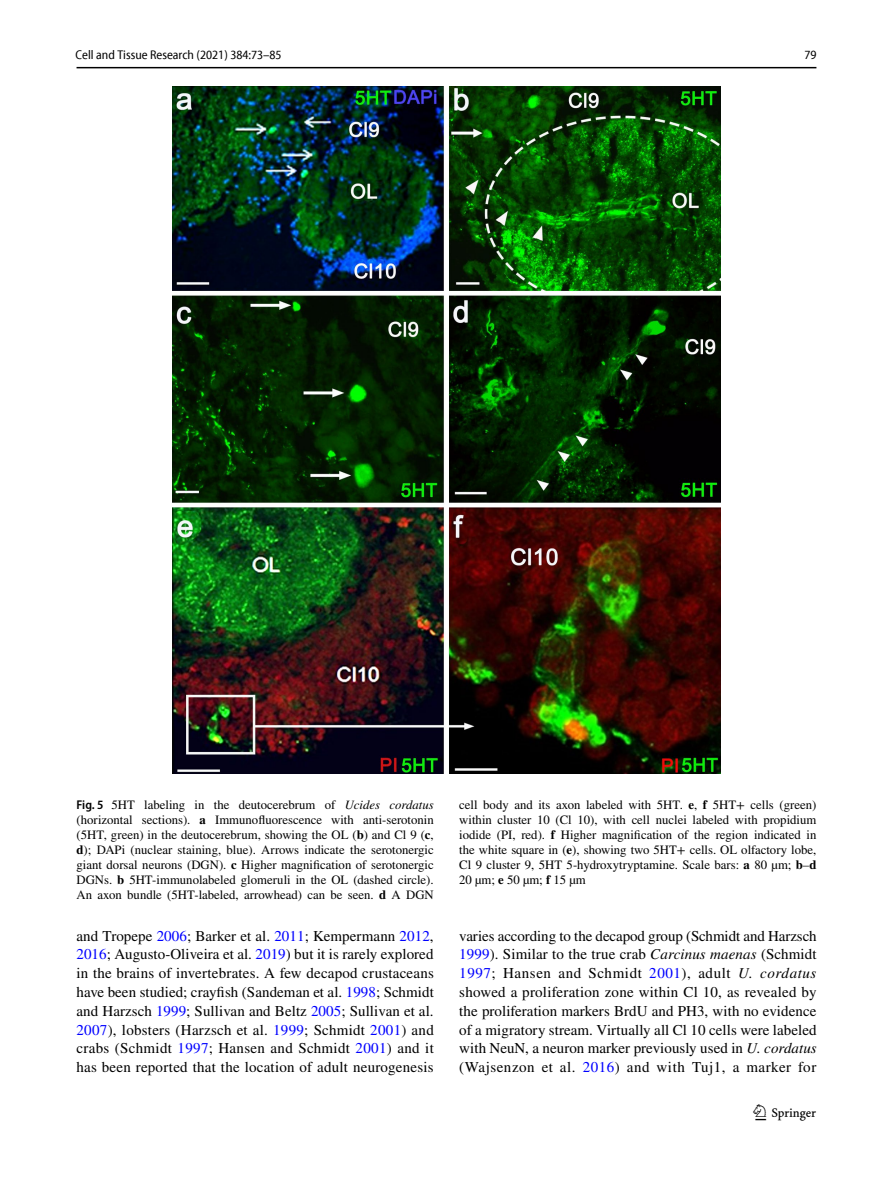
<style>
.page{position:relative;width:893px;height:1187px;background:#fff}
.page>*{position:absolute;margin:0;border:0;box-sizing:border-box;transform-origin:0 0}
.t1{font:22.5px "Springnew Regular 3";color:#000}
.t2{font:15px/18.8px "STIX";letter-spacing:.015em;color:#000;text-align:justify}
.t3{font:12.75px/15px "STIX";color:#000;text-align:justify}
.t4{font:semi-condensed 12.75px "Myriad Pro Unic";color:#000}
.s1{font-family:"Myriad Pro";font-weight:600;font-stretch:semi-condensed}
.s2{font-style:italic}
.s3{font-weight:700}
.s4{color:#00f}
</style>
<div class="page">
<hr style="left:77px;top:67px;width:739px;height:1px;background:#000">
<img style="left:172px;top:87px;width:549px;height:686px">
<p class="t4" style="left:76px;top:50px;width:208px">Cell and Tissue Research (2021) 384:73–85</p>
<p class="t4" style="left:805px;top:50px;width:14px">79</p>
<p class="t3" style="left:77px;top:797px;width:359px"><span class="s1">Fig. 5</span> 5HT labeling in the deutocerebrum of <span class="s2">Ucides cordatus </span>(horizontal sections). <span class="s3">a</span> Immunofluorescence with anti-serotonin (5HT, green) in the deutocerebrum, showing the OL (<span class="s3">b</span>) and Cl 9 (<span class="s3">c</span>, <span class="s3">d</span>); DAPi (nuclear staining, blue). Arrows indicate the serotonergic giant dorsal neurons (DGN). <span class="s3">c</span> Higher magnification of serotonergic DGNs. <span class="s3">b</span> 5HT-immunolabeled glomeruli in the OL (dashed circle).<br>An axon bundle (5HT-labeled, arrowhead) can be seen. <span class="s3">d</span> A DGN</p>
<p class="t3" style="left:459px;top:797px;width:359px">cell body and its axon labeled with 5HT. <span class="s3">e</span>, <span class="s3">f</span> 5HT+ cells (green) within cluster 10 (Cl 10), with cell nuclei labeled with propidium iodide (PI, red). <span class="s3">f</span> Higher magnification of the region indicated in the white square in (<span class="s3">e</span>), showing two 5HT+ cells. OL olfactory lobe, Cl 9 cluster 9, 5HT 5-hydroxytryptamine. Scale bars: <span class="s3">a</span> 80 µm; <span class="s3">b</span>–<span class="s3">d </span>20 µm; <span class="s3">e</span> 50 µm; <span class="s3">f</span> 15 µm</p>
<p class="t2" style="left:77px;top:927px;width:359px">and Tropepe <span class="s4">2006</span>; Barker et al. <span class="s4">2011</span>; Kempermann <span class="s4">2012</span>, <span class="s4">2016</span>; Augusto-Oliveira et al. <span class="s4">2019</span>) but it is rarely explored in the brains of invertebrates. A few decapod crustaceans have been studied; crayfish (Sandeman et al. <span class="s4">1998</span>; Schmidt and Harzsch <span class="s4">1999</span>; Sullivan and Beltz <span class="s4">2005</span>; Sullivan et al.<br><span class="s4">2007</span>), lobsters (Harzsch et al. <span class="s4">1999</span>; Schmidt <span class="s4">2001</span>) and crabs (Schmidt <span class="s4">1997</span>; Hansen and Schmidt <span class="s4">2001</span>) and it has been reported that the location of adult neurogenesis</p>
<p class="t2" style="left:459px;top:927px;width:359px">varies according to the decapod group (Schmidt and Harzsch <span class="s4">1999</span>). Similar to the true crab <span class="s2">Carcinus maenas</span> (Schmidt <span class="s4">1997</span>; Hansen and Schmidt <span class="s4">2001</span>), adult <span class="s2">U. cordatus </span>showed a proliferation zone within Cl 10, as revealed by the proliferation markers BrdU and PH3, with no evidence of a migratory stream. Virtually all Cl 10 cells were labeled with NeuN, a neuron marker previously used in <span class="s2">U. cordatus </span>(Wajsenzon et al. <span class="s4">2016</span>) and with Tuj1, a marker for</p>
<h1 class="t1" style="left:755px;top:1104px;width:62px">1 3</h1>
</div>
